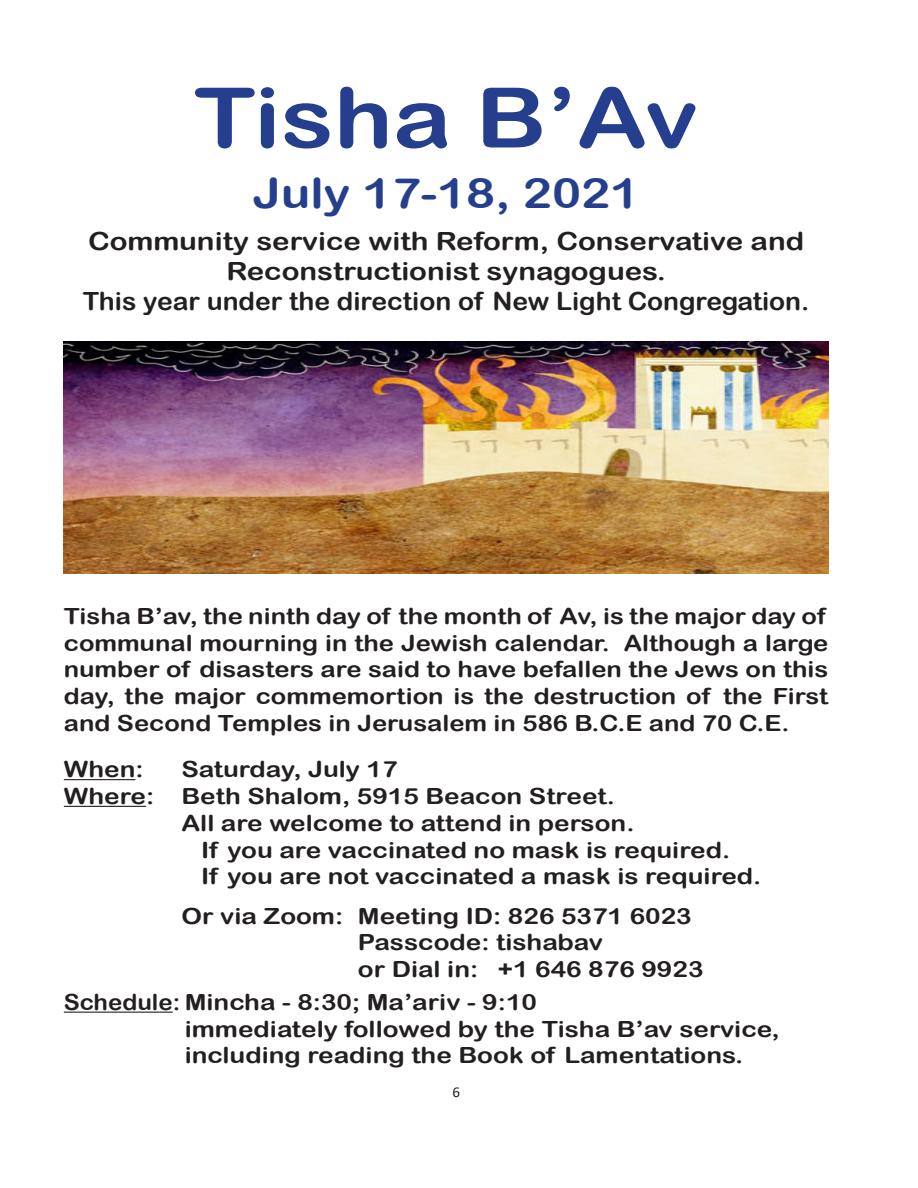
<style>
.page{position:relative;width:918px;height:1188px;background:#fff}
.page>*{position:absolute;margin:0;border:0;box-sizing:border-box;transform-origin:0 0}
.t1{font:83.55px "Arial Rounded MT Bold";color:#253f8e;scale:1.17 1}
.t2{font:41.7px "Arial Rounded MT Bold";color:#253f8e;scale:1.17 1}
.t3{font:25.05px/30px "Arial Rounded MT Bold";color:#231f20;text-align:center;scale:1.17 1}
.t4{font:22.2px/26.7px "Arial Rounded MT Bold";color:#231f20;scale:1.15 1}
.t5{font:22.2px/26.7px "Arial Rounded MT Bold";color:#231f20;scale:1.17 1}
.t6{font:22.2px/26.7px "Arial Rounded MT Bold";color:#231f20;scale:1.08 1}
.t7{font:15px "Calibri";color:#231f20}
</style>
<div class="page">
<hr style="left:64px;top:779px;width:71px;height:1px;background:#231f20">
<hr style="left:64px;top:806px;width:82px;height:1px;background:#231f20">
<hr style="left:64px;top:1012px;width:109px;height:1px;background:#231f20">
<img style="left:64px;top:341px;width:764px;height:232px">
<h1 class="t1" style="left:194px;top:68px;width:432px">Tisha B’Av</h1>
<h2 class="t2" style="left:253px;top:168px;width:332px">July 17-18, 2021</h2>
<p class="t3" style="left:83px;top:226px;width:623px">Community service with Reform, Conservative and<br>Reconstructionist synagogues.<br>This year under the direction of New Light Congregation.</p>
<p class="t4" style="left:64px;top:602px;width:666px">Tisha B’av, the ninth day of the month of Av, is the major day of communal mourning in the Jewish calendar. Although a large number of disasters are said to have befallen the Jews on this day, the major commemortion is the destruction of the First and Second Temples in Jerusalem in 586 B.C.E and 70 C.E.</p>
<p class="t5" style="left:64px;top:756px;width:70px">When:</p>
<p class="t5" style="left:181px;top:756px;width:186px">Saturday, July 17</p>
<p class="t5" style="left:64px;top:783px;width:473px">Where: Beth Shalom, 5915 Beacon Street.</p>
<p class="t5" style="left:181px;top:809px;width:389px">All are welcome to attend in person.</p>
<p class="t5" style="left:201px;top:836px;width:454px">If you are vaccinated no mask is required.</p>
<p class="t5" style="left:201px;top:863px;width:480px">If you are not vaccinated a mask is required.</p>
<p class="t5" style="left:358px;top:902px;width:297px;text-indent:-176px">Or via Zoom: Meeting ID: 826 5371 6023<br>Passcode: tishabav<br>or Dial in: +1 646 876 9923</p>
<p class="t6" style="left:185px;top:988px;width:552px;text-indent:-121px">Schedule: Mincha - 8:30; Ma’ariv - 9:10<br>immediately followed by the Tisha B’av service, including reading the Book of Lamentations.</p>
<p class="t7" style="left:452px;top:1081px;width:9px">6</p>
</div>
